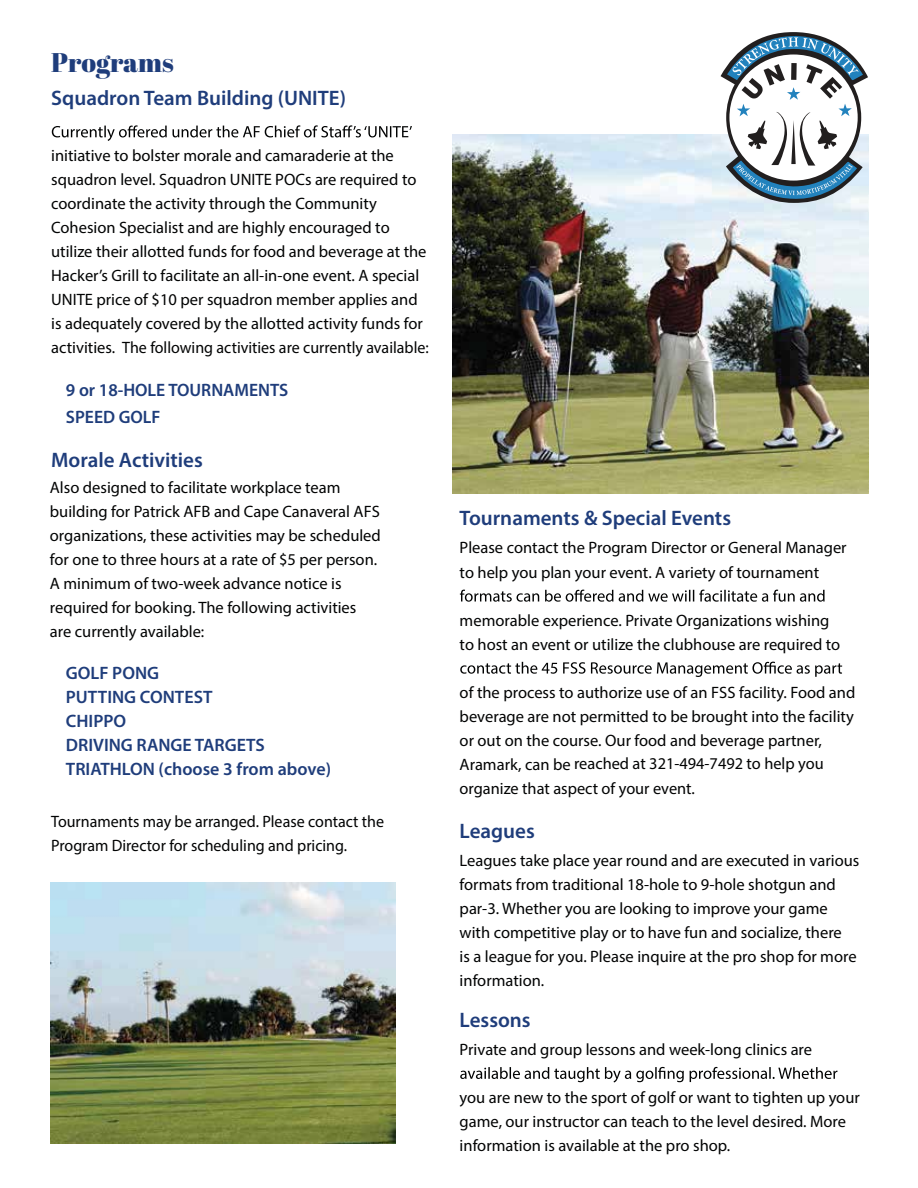
<style>
.page{position:relative;width:918px;height:1188px;background:#fff}
.page>*{position:absolute;margin:0;border:0;box-sizing:border-box;transform-origin:0 0}
.t1{font:27px "Abril Fatface";color:#1f3d7b}
.t2{font:600 21px "Myriad Pro";color:#1f3d7b}
.t3{font:600 18px/24px "Myriad Pro";color:#1f3d7b}
.t4{font:16.5px/24px "Myriad Pro";color:#020303}
</style>
<div class="page">
<img style="left:453px;top:135px;width:415px;height:359px">
<svg style="left:721px;top:32px;width:147px;height:172px"></svg>
<svg style="left:52px;top:125px;width:360px;height:16px"></svg>
<svg style="left:460px;top:590px;width:365px;height:12px"></svg>
<svg style="left:460px;top:662px;width:382px;height:15px"></svg>
<svg style="left:460px;top:1067px;width:377px;height:15px"></svg>
<img style="left:51px;top:882px;width:344px;height:261px">
<h1 class="t1" style="left:51px;top:44px;width:124px">Programs</h1>
<p class="t2" style="left:51px;top:84px;width:296px">Squadron Team Building (UNITE)</p>
<p class="t4" style="left:51px;top:144px;width:379px">initiative to bolster morale and camaraderie at the squadron level. Squadron UNITE POCs are required to coordinate the activity through the Community Cohesion Specialist and are highly encouraged to utilize their allotted funds for food and beverage at the Hacker’s Grill to facilitate an all-in-one event. A special UNITE price of $10 per squadron member applies and is adequately covered by the allotted activity funds for activities. The following activities are currently available:</p>
<p class="t3" style="left:66px;top:376px;width:224px;line-height:27px">9 or 18-HOLE TOURNAMENTS<br>SPEED GOLF</p>
<p class="t2" style="left:51px;top:447px;width:153px">Morale Activities</p>
<p class="t4" style="left:50px;top:475px;width:332px">Also designed to facilitate workplace team building for Patrick AFB and Cape Canaveral AFS organizations, these activities may be scheduled for one to three hours at a rate of $5 per person.<br>A minimum of two-week advance notice is required for booking. The following activities are currently available:</p>
<p class="t3" style="left:66px;top:660px;width:267px">GOLF PONG<br>PUTTING CONTEST<br>CHIPPO<br>DRIVING RANGE TARGETS<br>TRIATHLON (choose 3 from above)</p>
<p class="t4" style="left:51px;top:809px;width:334px">Tournaments may be arranged. Please contact the<br>Program Director for scheduling and pricing.</p>
<p class="t2" style="left:460px;top:505px;width:273px">Tournaments &amp; Special Events</p>
<p class="t4" style="left:460px;top:536px;width:389px">Please contact the Program Director or General Manager to help you plan your event. A variety of tournament</p>
<p class="t4" style="left:460px;top:608px;width:382px">memorable experience. Private Organizations wishing to host an event or utilize the clubhouse are required to</p>
<p class="t4" style="left:460px;top:680px;width:397px">of the process to authorize use of an FSS facility. Food and beverage are not permitted to be brought into the facility or out on the course. Our food and beverage partner, Aramark, can be reached at 321-494-7492 to help you organize that aspect of your event.</p>
<p class="t2" style="left:460px;top:818px;width:77px">Leagues</p>
<p class="t4" style="left:460px;top:849px;width:401px">Leagues take place year round and are executed in various formats from traditional 18-hole to 9-hole shotgun and par-3. Whether you are looking to improve your game with competitive play or to have fun and socialize, there<br>is a league for you. Please inquire at the pro shop for more information.</p>
<p class="t2" style="left:460px;top:1006px;width:73px">Lessons</p>
<p class="t4" style="left:460px;top:1037px;width:354px">Private and group lessons and week-long clinics are</p>
<p class="t4" style="left:460px;top:1085px;width:402px">you are new to the sport of golf or want to tighten up your game, our instructor can teach to the level desired. More information is available at the pro shop.</p>
</div>
